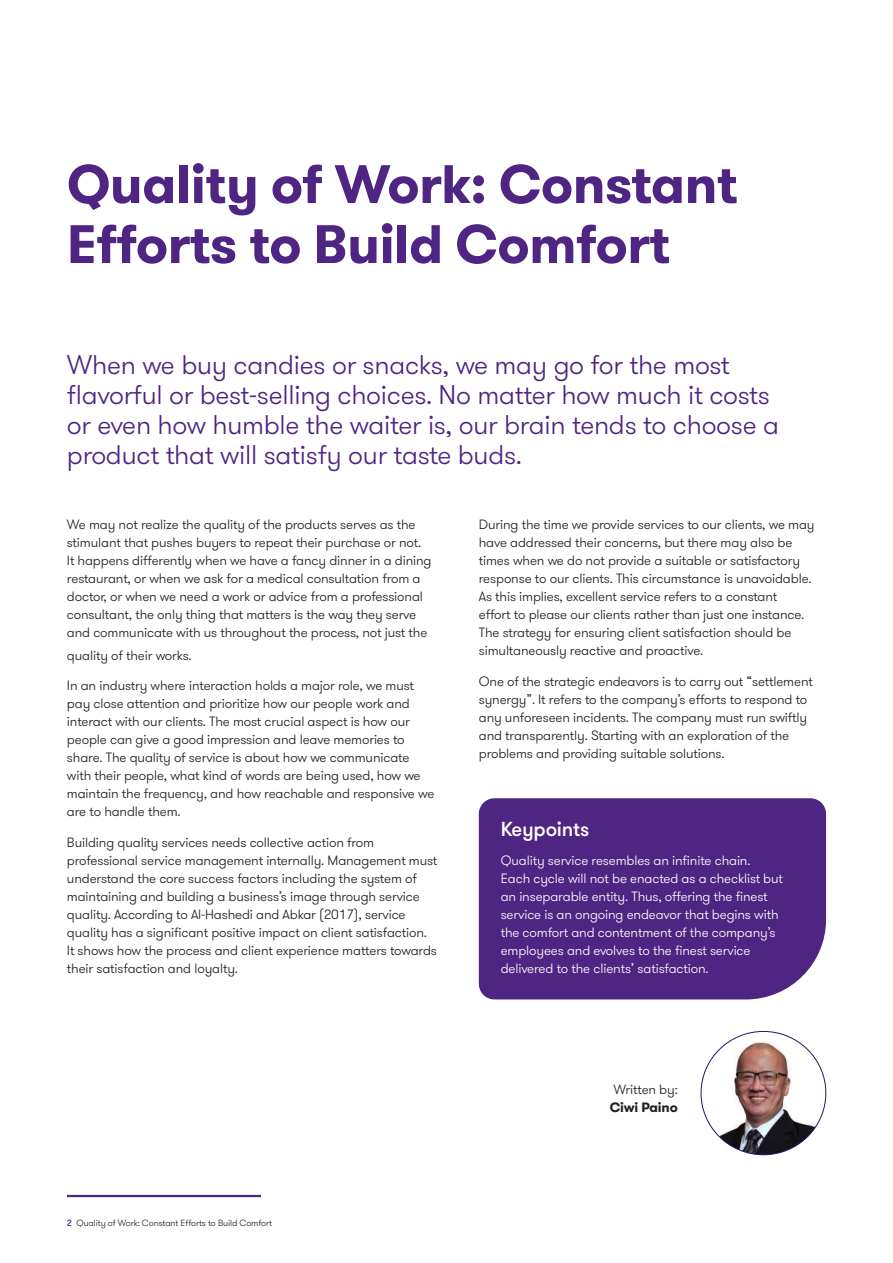
<style>
.page{position:relative;width:893px;height:1263px;background:#fff}
.page>*{position:absolute;margin:0;border:0;box-sizing:border-box;transform-origin:0 0}
.t1{font:700 54px/60px "GT Walsheim Pro";letter-spacing:-.01em;color:#4e2582}
.t2{font:300 27px/30px "GT Walsheim Pro";letter-spacing:-.01em;color:#4e2582}
.t3{font:500 20.25px "GT Walsheim Pro";letter-spacing:-.01em;color:#fff}
.t4{font:300 13.5px/18px "GT Walsheim Pro";letter-spacing:-.01em;color:#231f20}
.t5{font:300 13.5px/18px "GT Walsheim Pro";letter-spacing:-.01em;color:#fff}
.t6{font:700 13.5px "GT Walsheim Pro";letter-spacing:-.01em;color:#231f20}
.t7{font:300 9px "GT Walsheim Pro";letter-spacing:-.01em;color:#231f20}
.s1{font-weight:500;color:#4e2582}
</style>
<div class="page">
<hr style="left:67px;top:1195px;width:194px;height:2px;background:#4e2582">
<div style="left:478px;top:798px;width:349px;height:202px;background:#4e2582"></div>
<img style="left:701px;top:1031px;width:125px;height:124px">
<h1 class="t1" style="left:67px;top:155px;width:672px">Quality of Work: Constant<br>Efforts to Build Comfort</h1>
<h2 class="t2" style="left:67px;top:350px;width:714px">When we buy candies or snacks, we may go for the most flavorful or best-selling choices. No matter how much it costs or even how humble the waiter is, our brain tends to choose a product that will satisfy our taste buds.</h2>
<p class="t4" style="left:67px;top:516px;width:366px">We may not realize the quality of the products serves as the stimulant that pushes buyers to repeat their purchase or not.<br>It happens differently when we have a fancy dinner in a dining restaurant, or when we ask for a medical consultation from a doctor, or when we need a work or advice from a professional consultant, the only thing that matters is the way they serve and communicate with us throughout the process, not just the</p>
<p class="t4" style="left:67px;top:646px;width:126px">quality of their works.</p>
<p class="t4" style="left:67px;top:677px;width:369px">In an industry where interaction holds a major role, we must pay close attention and prioritize how our people work and interact with our clients. The most crucial aspect is how our people can give a good impression and leave memories to share. The quality of service is about how we communicate with their people, what kind of words are being used, how we maintain the frequency, and how reachable and responsive we are to handle them.</p>
<p class="t4" style="left:67px;top:834px;width:372px">Building quality services needs collective action from professional service management internally. Management must understand the core success factors including the system of maintaining and building a business’s image through service quality. According to Al-Hashedi and Abkar (2017), service quality has a significant positive impact on client satisfaction.<br>It shows how the process and client experience matters towards their satisfaction and loyalty.</p>
<p class="t4" style="left:479px;top:516px;width:337px">During the time we provide services to our clients, we may have addressed their concerns, but there may also be times when we do not provide a suitable or satisfactory response to our clients. This circumstance is unavoidable.<br>As this implies, excellent service refers to a constant<br>effort to please our clients rather than just one instance.<br>The strategy for ensuring client satisfaction should be simultaneously reactive and proactive.</p>
<p class="t4" style="left:479px;top:672px;width:336px">One of the strategic endeavors is to carry out “settlement synergy”. It refers to the company’s efforts to respond to any unforeseen incidents. The company must run swiftly and transparently. Starting with an exploration of the problems and providing suitable solutions.</p>
<h3 class="t3" style="left:501px;top:816px;width:90px">Keypoints</h3>
<p class="t5" style="left:501px;top:851px;width:284px">Quality service resembles an infinite chain.<br>Each cycle will not be enacted as a checklist but an inseparable entity. Thus, offering the finest service is an ongoing endeavor that begins with the comfort and contentment of the company’s employees and evolves to the finest service delivered to the clients’ satisfaction.</p>
<p class="t7" style="left:67px;top:1217px;width:207px"><span class="s1">2</span> Quality of Work: Constant Efforts to Build Comfort</p>
<p class="t4" style="left:613px;top:1080px;width:66px">Written by:</p>
<p class="t6" style="left:610px;top:1098px;width:70px">Ciwi Paino</p>
</div>
